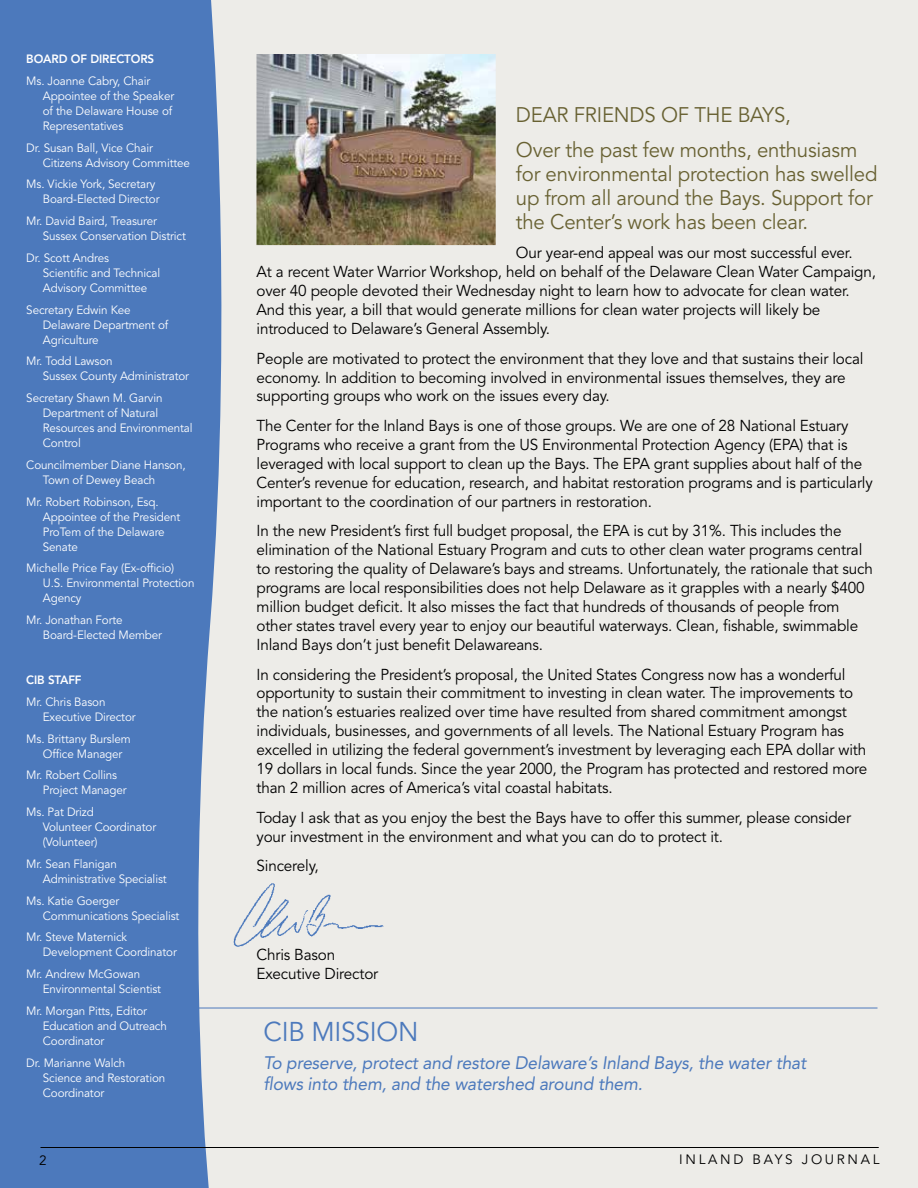
<style>
.page{position:relative;width:918px;height:1188px;background:#fff}
.page>*{position:absolute;margin:0;border:0;box-sizing:border-box;transform-origin:0 0}
.t1{font:27px "Avenir";letter-spacing:-.01em;color:#4c79bc}
.t2{font:21px/24px "Avenir";letter-spacing:-.01em;color:#686132}
.t3{font:italic 18px/21px "Avenir";letter-spacing:-.01em;color:#4c79bc}
.t4{font:15.75px/18.9px "Avenir";letter-spacing:-.01em;color:#000}
.t5{font:13.5px "Avenir";letter-spacing:.2em;color:#000}
.t6{font:12px/15px "Avenir";letter-spacing:-.01em;color:#fff}
.t7{font:800 12px "Avenir";letter-spacing:-.01em;color:#fff}
</style>
<div class="page">
<div style="left:182px;top:0;width:735px;height:1188px;background:#edece8"></div>
<svg style="left:0;top:0;width:236px;height:1188px;background:#5b84c0"></svg>
<hr style="left:40px;top:1147px;width:839px;height:1px;background:#000">
<hr style="left:184px;top:1008px;width:694px;height:1px;background:#4c79bc">
<img style="left:205px;top:873px;width:179px;height:94px">
<img style="left:256px;top:54px;width:240px;height:191px">
<p class="t7" style="left:26px;top:52px;width:129px">BOARD OF DIRECTORS</p>
<p class="t6" style="left:43px;top:74px;width:133px;text-indent:-16px">Ms. Joanne Cabry, Chair<br>Appointee of the Speaker of the Delaware House of<br>Representatives</p>
<p class="t6" style="left:43px;top:140px;width:149px;text-indent:-17px">Dr. Susan Ball, Vice Chair<br>Citizens Advisory Committee</p>
<p class="t6" style="left:43px;top:177px;width:118px;text-indent:-17px">Ms. Vickie York, Secretary<br>Board-Elected Director</p>
<p class="t6" style="left:43px;top:214px;width:145px;text-indent:-17px">Mr. David Baird, Treasurer<br>Sussex Conservation District</p>
<p class="t6" style="left:43px;top:251px;width:119px;text-indent:-17px">Dr. Scott Andres<br>Scientific and Technical<br>Advisory Committee</p>
<p class="t6" style="left:43px;top:302px;width:127px;text-indent:-17px">Secretary Edwin Kee<br>Delaware Department of<br>Agriculture</p>
<p class="t6" style="left:43px;top:354px;width:148px;text-indent:-17px">Mr. Todd Lawson<br>Sussex County Administrator</p>
<p class="t6" style="left:43px;top:391px;width:151px;text-indent:-17px">Secretary Shawn M. Garvin<br>Department of Natural<br>Resources and Environmental<br>Control</p>
<p class="t6" style="left:43px;top:458px;width:144px;text-indent:-17px">Councilmember Diane Hanson,<br>Town of Dewey Beach</p>
<p class="t6" style="left:43px;top:494px;width:139px;text-indent:-17px">Mr. Robert Robinson, Esq.<br>Appointee of the President<br>ProTem of the Delaware<br>Senate</p>
<p class="t6" style="left:43px;top:561px;width:153px;text-indent:-17px">Michelle Price Fay (Ex-officio)<br>U.S. Environmental Protection<br>Agency</p>
<p class="t6" style="left:43px;top:613px;width:121px;text-indent:-17px">Mr. Jonathan Forte<br>Board-Elected Member</p>
<p class="t7" style="left:26px;top:673px;width:57px">CIB STAFF</p>
<p class="t6" style="left:43px;top:695px;width:94px;text-indent:-17px">Mr. Chris Bason<br>Executive Director</p>
<p class="t6" style="left:43px;top:731px;width:89px;text-indent:-17px">Ms. Brittany Burslem<br>Office Manager</p>
<p class="t6" style="left:43px;top:768px;width:85px;text-indent:-17px">Mr. Robert Collins<br>Project Manager</p>
<p class="t6" style="left:43px;top:805px;width:115px;text-indent:-16px">Ms. Pat Drizd<br>Volunteer Coordinator (Volunteer)</p>
<p class="t6" style="left:43px;top:857px;width:125px;text-indent:-17px">Mr. Sean Flanigan<br>Administrative Specialist</p>
<p class="t6" style="left:43px;top:893px;width:138px;text-indent:-17px">Ms. Katie Goerger<br>Communications Specialist</p>
<p class="t6" style="left:43px;top:930px;width:136px;text-indent:-17px">Mr. Steve Maternick<br>Development Coordinator</p>
<p class="t6" style="left:43px;top:967px;width:120px;text-indent:-17px">Mr. Andrew McGowan<br>Environmental Scientist</p>
<p class="t6" style="left:43px;top:1004px;width:126px;text-indent:-17px">Mr. Morgan Pitts, Editor<br>Education and Outreach<br>Coordinator</p>
<p class="t6" style="left:43px;top:1055px;width:124px;text-indent:-17px">Dr. Marianne Walch<br>Science and Restoration<br>Coordinator</p>
<h2 class="t2" style="left:516px;top:98px;width:343px;line-height:34.8px">DEAR FRIENDS OF THE BAYS,<br>Over the past few months, enthusiasm</h2>
<h2 class="t2" style="left:516px;top:162px;width:363px">for environmental protection has swelled up from all around the Bays. Support for the Center’s work has been clear.</h2>
<p class="t4" style="left:256px;top:244px;width:621px;text-indent:259px">Our year-end appeal was our most successful ever.<br>At a recent Water Warrior Workshop, held on behalf of the Delaware Clean Water Campaign, over 40 people devoted their Wednesday night to learn how to advocate for clean water.<br>And this year, a bill that would generate millions for clean water projects will likely be introduced to Delaware’s General Assembly.</p>
<p class="t4" style="left:256px;top:349px;width:609px">People are motivated to protect the environment that they love and that sustains their local economy. In addition to becoming involved in environmental issues themselves, they are supporting groups who work on the issues every day.</p>
<p class="t4" style="left:256px;top:417px;width:618px">The Center for the Inland Bays is one of those groups. We are one of 28 National Estuary Programs who receive a grant from the US Environmental Protection Agency (EPA) that is leveraged with local support to clean up the Bays. The EPA grant supplies about half of the Center’s revenue for education, research, and habitat restoration programs and is particularly important to the coordination of our partners in restoration.</p>
<p class="t4" style="left:256px;top:522px;width:618px">In the new President’s first full budget proposal, the EPA is cut by 31%. This includes the elimination of the National Estuary Program and cuts to other clean water programs central to restoring the quality of Delaware’s bays and streams. Unfortunately, the rationale that such programs are local responsibilities does not help Delaware as it grapples with a nearly $400 million budget deficit. It also misses the fact that hundreds of thousands of people from other states travel every year to enjoy our beautiful waterways. Clean, fishable, swimmable Inland Bays don’t just benefit Delawareans.</p>
<p class="t4" style="left:256px;top:665px;width:612px">In considering the President’s proposal, the United States Congress now has a wonderful opportunity to sustain their commitment to investing in clean water. The improvements to the nation’s estuaries realized over time have resulted from shared commitment amongst individuals, businesses, and governments of all levels. The National Estuary Program has excelled in utilizing the federal government’s investment by leveraging each EPA dollar with 19 dollars in local funds. Since the year 2000, the Program has protected and restored more than 2 million acres of America’s vital coastal habitats.</p>
<p class="t4" style="left:256px;top:808px;width:596px">Today I ask that as you enjoy the best the Bays have to offer this summer, please consider your investment in the environment and what you can do to protect it.</p>
<p class="t4" style="left:256px;top:857px;width:64px">Sincerely,</p>
<p class="t4" style="left:256px;top:946px;width:123px">Chris Bason<br>Executive Director</p>
<h1 class="t1" style="left:264px;top:1016px;width:156px">CIB MISSION</h1>
<p class="t3" style="left:264px;top:1052px;width:544px">To preserve, protect and restore Delaware’s Inland Bays, the water that flows into them, and the watershed around them.</p>
<p class="t5" style="left:39px;top:1153px;width:9px">2</p>
<p class="t5" style="left:679px;top:1152px;width:202px">INLAND BAYS JOURNAL</p>
</div>
